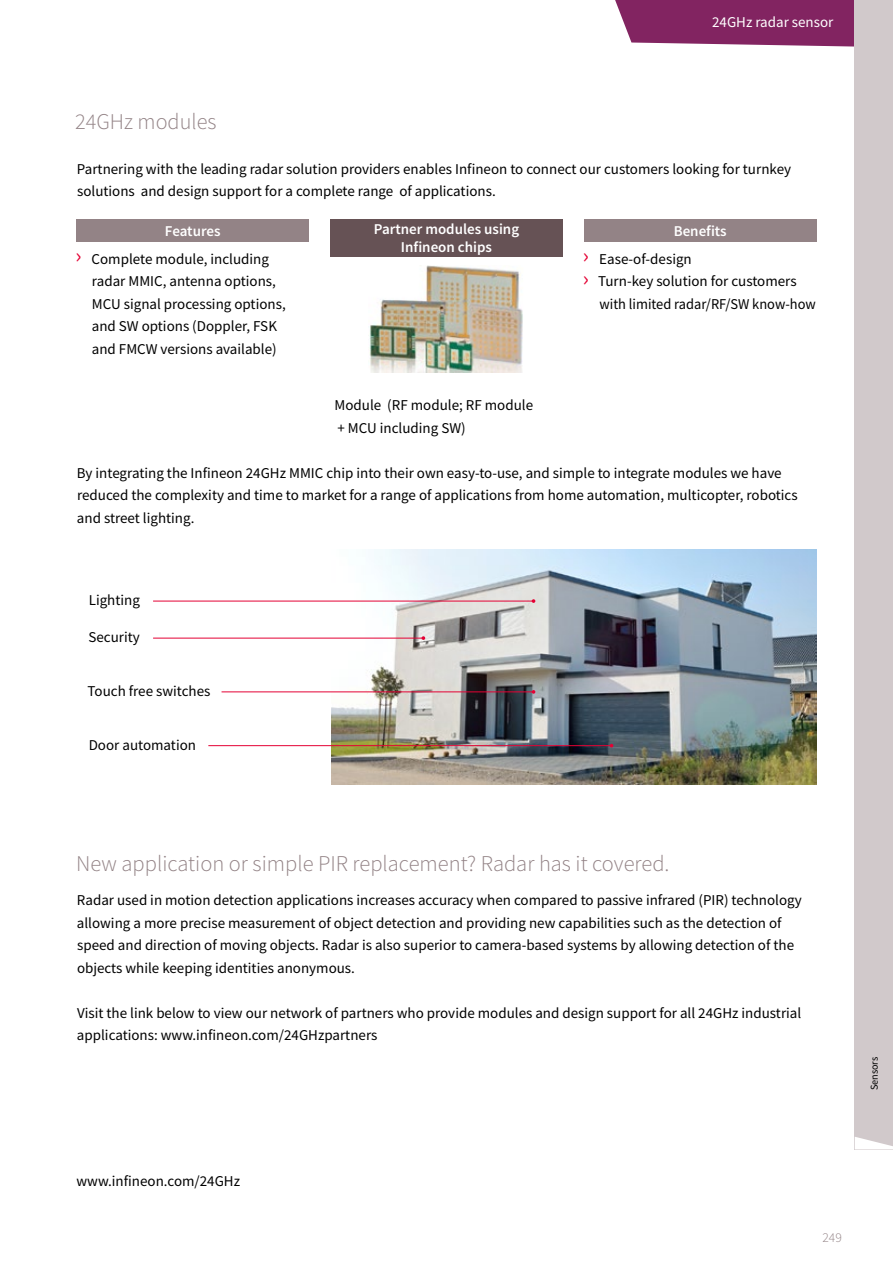
<style>
.page{position:relative;width:893px;height:1263px;background:#fff}
.page>*{position:absolute;margin:0;border:0;box-sizing:border-box;transform-origin:0 0}
.t1{font:300 22.5px "Source Sans Pro";color:#938386}
.t2{font:15px/22.5px "Source Sans Pro";color:#000}
.t3{font:600 15px/18px "Source Sans Pro";color:#fff;text-align:center}
.t4{font:15px "Source Sans Pro";color:#000;scale:.96 1}
.t5{font:15px "Source Sans Pro";color:#fff}
.t6{font:300 13.5px "Source Sans Pro";color:#938386}
.t7{font:10.5px "Source Sans Pro";color:#000}
.s1{font-size:22.5px;color:#e40134}
</style>
<div class="page">
<svg style="left:615px;top:0;width:240px;height:47px;background:#8d376e"></svg>
<div style="left:855px;top:1010px;width:38px;height:139px;background:#d1c9cb"></div>
<div style="left:855px;top:0;width:38px;height:1010px;background:#d1c9cb"></div>
<div style="left:77px;top:219px;width:232px;height:22px;background:#938386"></div>
<div style="left:330px;top:219px;width:233px;height:38px;background:#665255"></div>
<div style="left:584px;top:219px;width:232px;height:22px;background:#938386"></div>
<img style="left:332px;top:550px;width:484px;height:234px">
<hr style="left:208px;top:745px;width:404px;height:1px;background:#e40134">
<hr style="left:153px;top:638px;width:270px;height:1px;background:#e40134">
<hr style="left:153px;top:601px;width:380px;height:1px;background:#e40134">
<hr style="left:222px;top:691px;width:311px;height:1px;background:#e40134">
<img style="left:370px;top:266px;width:153px;height:106px">
<svg style="left:855px;top:1137px;width:38px;height:12px"></svg>
<p class="t5" style="left:712px;top:12px;width:123px">24GHz radar sensor</p>
<h1 class="t1" style="left:75px;top:108px;width:143px">24GHz modules</h1>
<p class="t2" style="left:77px;top:157px;width:716px">Partnering with the leading radar solution providers enables Infineon to connect our customers looking for turnkey solutions and design support for a complete range of applications.</p>
<p class="t3" style="left:165px;top:222px;width:57px">Features</p>
<p class="t3" style="left:374px;top:220px;width:147px">Partner modules using<br>Infineon chips</p>
<p class="t3" style="left:674px;top:222px;width:54px">Benefits</p>
<p class="t2" style="left:92px;top:247px;width:195px;text-indent:-16px"><span class="s1">›</span> Complete module, including radar MMIC, antenna options,<br>MCU signal processing options, and SW options (Doppler, FSK and FMCW versions available)</p>
<p class="t2" style="left:583px;top:247px;width:110px"><span class="s1">›</span> Ease-of-design</p>
<p class="t2" style="left:583px;top:270px;width:215px"><span class="s1">›</span> Turn-key solution for customers</p>
<p class="t4" style="left:599px;top:294px;width:227px">with limited radar/RF/SW know-how</p>
<p class="t2" style="left:334px;top:394px;width:200px">Module (RF module; RF module + MCU including SW)</p>
<p class="t2" style="left:77px;top:461px;width:722px">By integrating the Infineon 24GHz MMIC chip into their own easy-to-use, and simple to integrate modules we have reduced the complexity and time to market for a range of applications from home automation, multicopter, robotics and street lighting.</p>
<p class="t2" style="left:89px;top:589px;width:53px">Lighting</p>
<p class="t2" style="left:88px;top:626px;width:53px">Security</p>
<p class="t2" style="left:88px;top:680px;width:124px">Touch free switches</p>
<p class="t2" style="left:89px;top:733px;width:109px">Door automation</p>
<h1 class="t1" style="left:76px;top:850px;width:595px">New application or simple PIR replacement? Radar has it covered.</h1>
<p class="t2" style="left:77px;top:889px;width:726px">Radar used in motion detection applications increases accuracy when compared to passive infrared (PIR) technology allowing a more precise measurement of object detection and providing new capabilities such as the detection of speed and direction of moving objects. Radar is also superior to camera-based systems by allowing detection of the objects while keeping identities anonymous.</p>
<p class="t2" style="left:77px;top:1001px;width:726px">Visit the link below to view our network of partners who provide modules and design support for all 24GHz industrial applications: www.infineon.com/24GHzpartners</p>
<p class="t7" style="left:870px;top:1090px;width:35px;rotate:-90deg">Sensors</p>
<p class="t2" style="left:77px;top:1170px;width:165px">www.infineon.com/24GHz</p>
<p class="t6" style="left:822px;top:1229px;width:21px">249</p>
</div>
